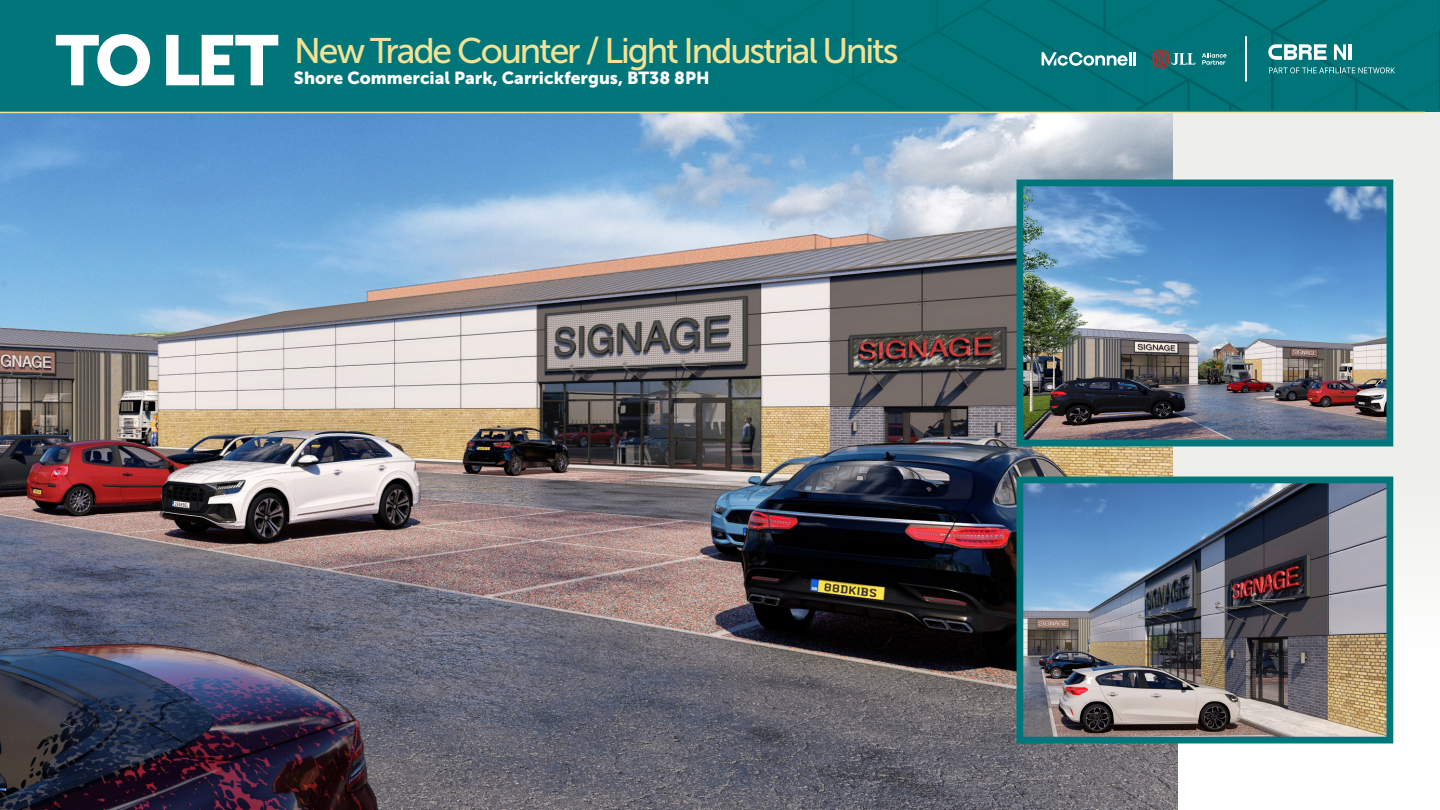
<style>
.page{position:relative;width:1440px;height:810px;background:#fff}
.page>*{position:absolute;margin:0;border:0;box-sizing:border-box;transform-origin:0 0}
.t1{font:70.5px "Museo Sans 900";color:#fff}
.t2{font:35.55px "Museo Sans 500";letter-spacing:-.06em;color:#f2e295}
.t3{font:17.4px "Museo Sans 900";color:#fff}
</style>
<div class="page">
<img style="left:0;top:113px;width:1173px;height:697px">
<svg style="left:1173px;top:112px;width:267px;height:698px;fill:#eeefeb"></svg>
<div style="left:0;top:0;width:1440px;height:110px;background:#007579"></div>
<hr style="left:0;top:112px;width:1425px;height:1px;background:#f2e295">
<svg style="left:1334px;top:44px;width:12px;height:16px"></svg>
<hr style="left:1349px;top:44px;width:3px;height:16px;background:#fff">
<svg style="left:1268px;top:44px;width:59px;height:16px"></svg>
<svg style="left:1269px;top:67px;width:126px;height:6px"></svg>
<div style="left:1238px;top:34px;width:15px;height:57px;background:#007478"></div>
<hr style="left:1246px;top:36px;width:1px;height:45px;background:#fff">
<hr style="left:1245px;top:36px;width:1px;height:45px;background:#fff">
<svg style="left:1042px;top:52px;width:94px;height:14px"></svg>
<svg style="left:1202px;top:53px;width:25px;height:12px"></svg>
<svg style="left:1152px;top:49px;width:44px;height:20px"></svg>
<img style="left:1025px;top:188px;width:360px;height:250px">
<div style="left:1017px;top:180px;width:376px;height:266px;border:7px solid #00767a"></div>
<img style="left:1025px;top:485px;width:360px;height:250px">
<div style="left:1017px;top:477px;width:376px;height:266px;border:7px solid #00767a"></div>
<p class="t1" style="left:56px;top:21px;width:224px">TO LET</p>
<p class="t2" style="left:294px;top:31px;width:606px">New Trade Counter / Light Industrial Units</p>
<p class="t3" style="left:294px;top:68px;width:417px">Shore Commercial Park, Carrickfergus, BT38 8PH</p>
</div>
